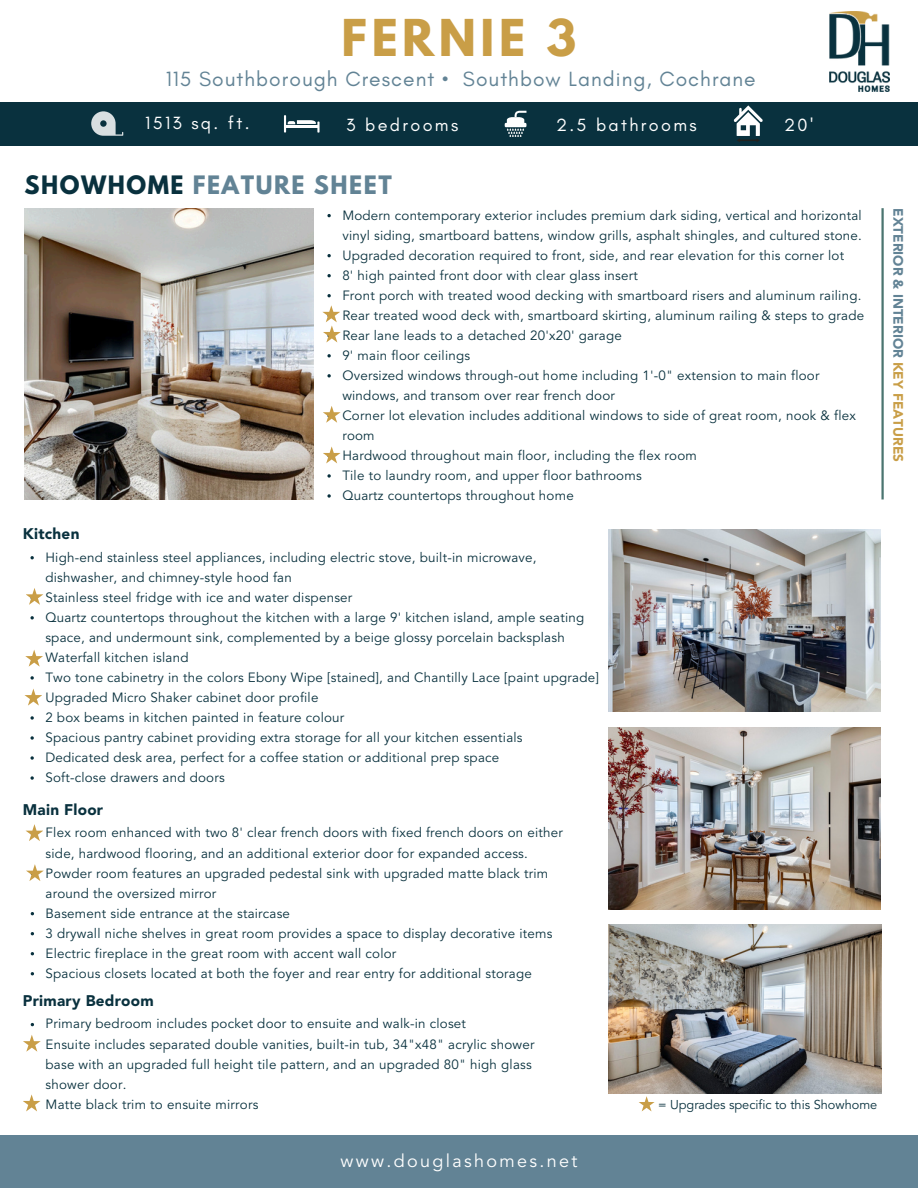
<style>
.page{position:relative;width:918px;height:1188px;background:#fff}
.page>*{position:absolute;margin:0;border:0;box-sizing:border-box;transform-origin:0 0}
.t1{font:700 45px "League Spartan";letter-spacing:.1em;color:#c99e47}
.t2{font:700 22.5px "League Spartan";letter-spacing:.07em;color:#628395}
.t3{font:21px "Glacial Indifference";letter-spacing:.05em;color:#628395}
.t4{font:18px "Glacial Indifference";letter-spacing:.13em;color:#fff}
.t5{font:18px "Avenir LT Std";letter-spacing:.13em;color:#fff}
.t6{font:900 15.3px "Avenir LT Std";letter-spacing:.015em;color:#09313e}
.t7{font:900 13.5px "Avenir LT Std";color:#628395}
.t8{font:13.35px/20.1px "Avenir LT Std";letter-spacing:.015em;color:#09313e}
.t9{font:12.75px "Avenir LT Std";color:#09313e}
.s1{color:#09313e}
.s2{color:#c99e47}
</style>
<div class="page">
<div style="left:0;top:103px;width:918px;height:43px;background:#09313e"></div>
<div style="left:0;top:1136px;width:918px;height:52px;background:#628395"></div>
<svg style="left:639px;top:1096px;width:16px;height:15px"></svg>
<svg style="left:30px;top:556px;width:4px;height:3px"></svg>
<svg style="left:30px;top:616px;width:4px;height:4px"></svg>
<svg style="left:30px;top:676px;width:4px;height:4px"></svg>
<svg style="left:30px;top:716px;width:4px;height:4px"></svg>
<svg style="left:30px;top:736px;width:4px;height:4px"></svg>
<svg style="left:30px;top:756px;width:4px;height:4px"></svg>
<svg style="left:30px;top:776px;width:4px;height:4px"></svg>
<svg style="left:327px;top:214px;width:4px;height:3px"></svg>
<svg style="left:327px;top:254px;width:4px;height:3px"></svg>
<svg style="left:327px;top:274px;width:4px;height:3px"></svg>
<svg style="left:327px;top:294px;width:4px;height:3px"></svg>
<svg style="left:327px;top:354px;width:4px;height:3px"></svg>
<svg style="left:327px;top:374px;width:4px;height:4px"></svg>
<svg style="left:327px;top:474px;width:4px;height:4px"></svg>
<svg style="left:327px;top:494px;width:4px;height:4px"></svg>
<hr style="left:881px;top:208px;width:3px;height:291px;background:#4b7570">
<svg style="left:284px;top:115px;width:36px;height:18px"></svg>
<svg style="left:507px;top:111px;width:19px;height:26px"></svg>
<svg style="left:91px;top:111px;width:32px;height:25px"></svg>
<svg style="left:734px;top:105px;width:29px;height:37px"></svg>
<img style="left:609px;top:727px;width:272px;height:182px">
<img style="left:609px;top:529px;width:272px;height:183px">
<img style="left:609px;top:925px;width:272px;height:169px">
<svg style="left:26px;top:588px;width:17px;height:17px"></svg>
<svg style="left:26px;top:824px;width:17px;height:17px"></svg>
<svg style="left:26px;top:864px;width:18px;height:17px"></svg>
<svg style="left:23px;top:1035px;width:18px;height:17px"></svg>
<img style="left:24px;top:208px;width:290px;height:292px">
<svg style="left:25px;top:650px;width:18px;height:17px"></svg>
<svg style="left:24px;top:689px;width:18px;height:17px"></svg>
<svg style="left:323px;top:446px;width:18px;height:17px"></svg>
<svg style="left:323px;top:406px;width:18px;height:17px"></svg>
<svg style="left:322px;top:305px;width:19px;height:37px"></svg>
<svg style="left:23px;top:1094px;width:18px;height:17px"></svg>
<img style="left:830px;top:12px;width:59px;height:80px">
<h4 class="t1" style="left:342px;top:15px;width:236px">FERNIE 3</h4>
<h4 class="t3" style="left:166px;top:66px;width:592px">115 Southborough Crescent • Southbow Landing, Cochrane</h4>
<p class="t4" style="left:145px;top:112px;width:106px">1513 sq. ft.</p>
<p class="t4" style="left:346px;top:113px;width:113px">3 bedrooms</p>
<p class="t4" style="left:556px;top:113px;width:142px">2.5 bathrooms</p>
<p class="t4" style="left:784px;top:114px;width:30px">20'</p>
<p class="t2" style="left:24px;top:173px;width:369px"><span class="s1">SHOWHOME</span> FEATURE SHEET</p>
<p class="t6" style="left:23px;top:527px;width:58px">Kitchen</p>
<h3 class="t8" style="left:342px;top:206px;width:521px">Modern contemporary exterior includes premium dark siding, vertical and horizontal vinyl siding, smartboard battens, window grills, asphalt shingles, and cultured stone.</h3>
<h1 class="t8" style="left:342px;top:246px;width:503px">Upgraded decoration required to front, side, and rear elevation for this corner lot</h1>
<p class="t8" style="left:342px;top:266px;width:297px">8' high painted front door with clear glass insert</p>
<p class="t8" style="left:342px;top:286px;width:521px">Front porch with treated wood decking with smartboard risers and aluminum railing.</p>
<p class="t8" style="left:342px;top:306px;width:523px">Rear treated wood deck with, smartboard skirting, aluminum railing &amp; steps to grade</p>
<p class="t8" style="left:342px;top:326px;width:281px">Rear lane leads to a detached 20'x20' garage</p>
<p class="t8" style="left:342px;top:346px;width:129px">9' main floor ceilings</p>
<p class="t8" style="left:342px;top:366px;width:479px">Oversized windows through-out home including 1'-0" extension to main floor windows, and transom over rear french door</p>
<p class="t8" style="left:342px;top:406px;width:515px">Corner lot elevation includes additional windows to side of great room, nook &amp; flex room</p>
<p class="t8" style="left:342px;top:446px;width:356px">Hardwood throughout main floor, including the flex room</p>
<p class="t8" style="left:342px;top:466px;width:301px">Tile to laundry room, and upper floor bathrooms</p>
<p class="t8" style="left:342px;top:486px;width:233px">Quartz countertops throughout home</p>
<h2 class="t8" style="left:45px;top:548px;width:493px">High-end stainless steel appliances, including electric stove, built-in microwave, dishwasher, and chimney-style hood fan</h2>
<p class="t8" style="left:45px;top:588px;width:308px">Stainless steel fridge with ice and water dispenser</p>
<p class="t8" style="left:45px;top:608px;width:540px">Quartz countertops throughout the kitchen with a large 9' kitchen island, ample seating space, and undermount sink, complemented by a beige glossy porcelain backsplash</p>
<h3 class="t8" style="left:45px;top:648px;width:145px">Waterfall kitchen island</h3>
<p class="t8" style="left:45px;top:668px;width:555px">Two tone cabinetry in the colors Ebony Wipe [stained], and Chantilly Lace [paint upgrade]</p>
<h3 class="t8" style="left:45px;top:688px;width:275px">Upgraded Micro Shaker cabinet door profile</h3>
<p class="t8" style="left:45px;top:708px;width:300px">2 box beams in kitchen painted in feature colour</p>
<h3 class="t8" style="left:45px;top:728px;width:479px">Spacious pantry cabinet providing extra storage for all your kitchen essentials</h3>
<p class="t8" style="left:45px;top:748px;width:455px">Dedicated desk area, perfect for a coffee station or additional prep space</p>
<p class="t8" style="left:45px;top:768px;width:181px">Soft-close drawers and doors</p>
<p class="t6" style="left:23px;top:803px;width:82px">Main Floor</p>
<h4 class="t8" style="left:46px;top:824px;width:519px">Flex room enhanced with two 8' clear french doors with fixed french doors on either side, hardwood flooring, and an additional exterior door for expanded access.</h4>
<p class="t8" style="left:46px;top:864px;width:504px">Powder room features an upgraded pedestal sink with upgraded matte black trim around the oversized mirror</p>
<p class="t8" style="left:46px;top:904px;width:246px">Basement side entrance at the staircase</p>
<p class="t8" style="left:46px;top:924px;width:508px">3 drywall niche shelves in great room provides a space to display decorative items</p>
<p class="t8" style="left:46px;top:944px;width:352px">Electric fireplace in the great room with accent wall color</p>
<p class="t8" style="left:46px;top:964px;width:488px">Spacious closets located at both the foyer and rear entry for additional storage</p>
<p class="t6" style="left:23px;top:994px;width:132px">Primary Bedroom</p>
<p class="t8" style="left:46px;top:1015px;width:422px">Primary bedroom includes pocket door to ensuite and walk-in closet</p>
<p class="t8" style="left:46px;top:1035px;width:490px">Ensuite includes separated double vanities, built-in tub, 34"x48" acrylic shower base with an upgraded full height tile pattern, and an upgraded 80" high glass shower door.</p>
<p class="t8" style="left:46px;top:1095px;width:214px">Matte black trim to ensuite mirrors</p>
<p class="t5" style="left:340px;top:1154px;width:239px">www.douglashomes.net</p>
<p class="t9" style="left:658px;top:1099px;width:221px">= Upgrades specific to this Showhome</p>
<p class="t7" style="left:904px;top:208px;width:255px;rotate:90deg">EXTERIOR &amp; INTERIOR <span class="s2">KEY FEATURES</span></p>
</div>
